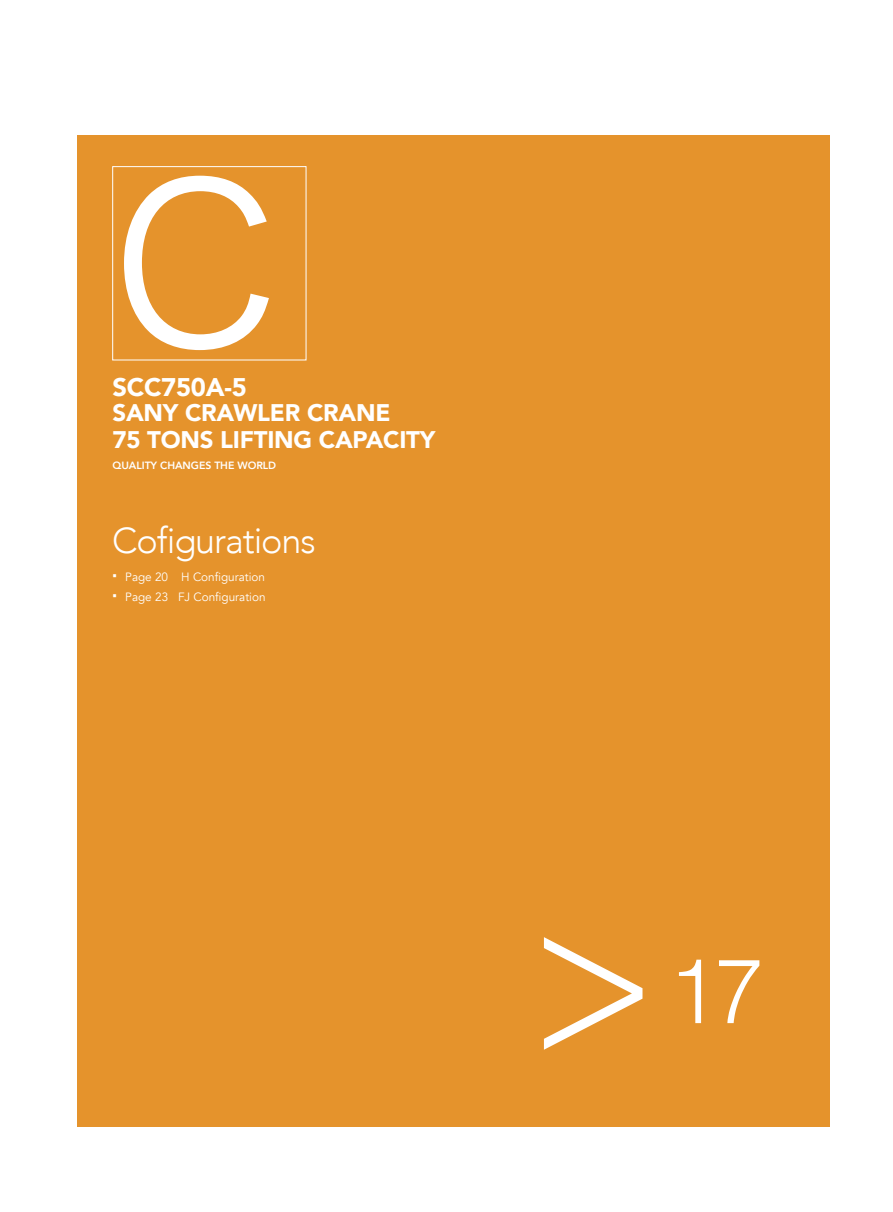
<style>
.page{position:relative;width:893px;height:1212px;background:#fff}
.page>*{position:absolute;margin:0;border:0;box-sizing:border-box;transform-origin:0 0}
.t1{font:221.25px "Hira Kaku Pro W3";color:#fff}
.t2{font:300 218.25px "Avenir";color:#fff;scale:.9 1}
.t3{font:300 90px "Helvetica";color:#fff}
.t4{font:300 36px "Avenir";letter-spacing:-.03em;color:#fff}
.t5{font:900 25.5px "Avenir";letter-spacing:-.01em;color:#fff}
.t6{font:900 24px/27px "Avenir";letter-spacing:-.01em;color:#fff}
.t7{font:12px "Avenir";color:#fff}
.t8{font:800 10.5px "Avenir";letter-spacing:-.005em;color:#fff}
.s1{font-family:"Microsoft Ya Hei"}
</style>
<div class="page">
<div style="left:77px;top:135px;width:752px;height:992px;background:#e5932c"></div>
<div style="left:112px;top:166px;width:194px;height:194px;border:1px solid #fff"></div>
<h1 class="t1" style="left:112px;top:68px;width:169px">C</h1>
<h3 class="t5" style="left:112px;top:365px;width:136px">SCC750A-5</h3>
<h3 class="t6" style="left:112px;top:399px;width:324px">SANY CRAWLER CRANE<br>75 TONS LIFTING CAPACITY</h3>
<p class="t8" style="left:112px;top:457px;width:165px">QUALITY CHANGES THE WORLD</p>
<h3 class="t4" style="left:112px;top:520px;width:205px">Cofigurations</h3>
<p class="t7" style="left:112px;top:570px;width:154px"><span class="s1">▪</span> Page 20 H Configuration</p>
<p class="t7" style="left:113px;top:590px;width:155px"><span class="s1">▪</span> Page 23 FJ Configuration</p>
<h2 class="t2" style="left:528px;top:855px;width:147px">&gt;</h2>
<h3 class="t3" style="left:668px;top:914px;width:97px">17</h3>
</div>
